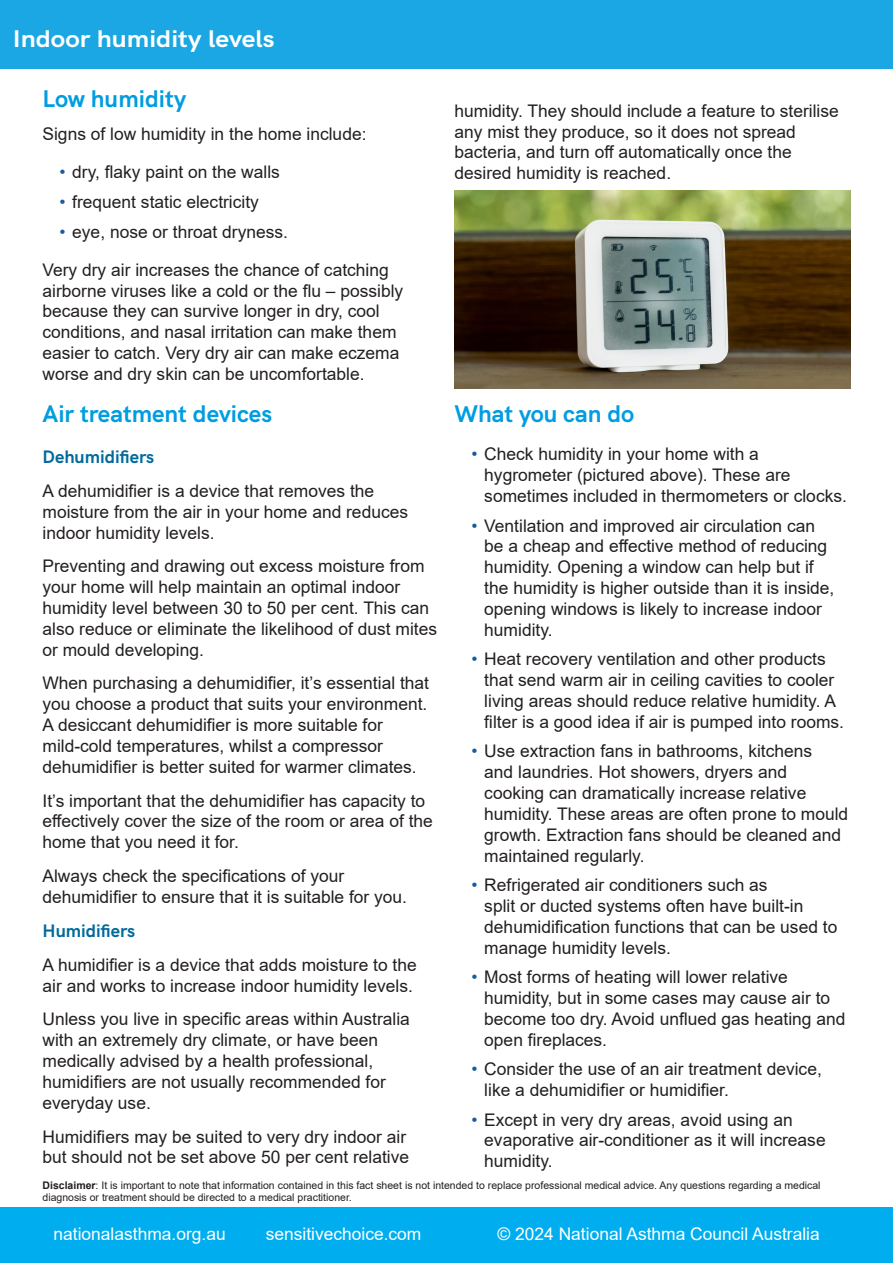
<style>
.page{position:relative;width:893px;height:1263px;background:#fff}
.page>*{position:absolute;margin:0;border:0;box-sizing:border-box;transform-origin:0 0}
.BLACK_body_text{font:700 24px "HK Grotesk";color:#009de0}
.t1{font:700 24px "HK Grotesk";color:#fff;scale:1.1 1}
.Subheading{font:700 24px "HK Grotesk";color:#009de0}
.BLACK_body_text-2{font:700 18px "HK Grotesk";color:#006a9b}
.BLACK_body_text-3{font:17.4px/20.9px "Arial";color:#231f20}
.t2{font:17.4px "Arial";color:#fff}
.t3{font:10.5px/12.6px "Arial";color:#231f20}
.s1{color:#175d9e}
.s2{font-weight:700}
</style>
<div class="page">
<div style="left:0;top:0;width:893px;height:69px;background:#1aa7e3"></div>
<div style="left:0;top:1208px;width:893px;height:55px;background:#00aeef"></div>
<img style="left:455px;top:190px;width:396px;height:198px">
<h1 class="t1" style="left:13px;top:20px;width:239px">Indoor humidity levels</h1>
<p class="Subheading" style="left:43px;top:80px;width:145px">Low humidity</p>
<p class="BLACK_body_text-3" style="left:43px;top:124px;width:325px">Signs of low humidity in the home include:</p>
<p class="BLACK_body_text-3" style="left:60px;top:162px;width:222px"><span class="s1">•</span> dry, flaky paint on the walls</p>
<p class="BLACK_body_text-3" style="left:60px;top:191px;width:201px"><span class="s1">•</span> frequent static electricity</p>
<p class="BLACK_body_text-3" style="left:60px;top:221px;width:230px"><span class="s1">•</span> eye, nose or throat dryness.</p>
<p class="BLACK_body_text-3" style="left:43px;top:259px;width:362px">Very dry air increases the chance of catching airborne viruses like a cold or the flu – possibly because they can survive longer in dry, cool conditions, and nasal irritation can make them easier to catch. Very dry air can make eczema worse and dry skin can be uncomfortable.</p>
<p class="BLACK_body_text" style="left:43px;top:395px;width:231px">Air treatment devices</p>
<p class="BLACK_body_text-2" style="left:43px;top:443px;width:113px">Dehumidifiers</p>
<p class="BLACK_body_text-3" style="left:43px;top:480px;width:367px">A dehumidifier is a device that removes the moisture from the air in your home and reduces indoor humidity levels.</p>
<p class="BLACK_body_text-3" style="left:43px;top:555px;width:396px">Preventing and drawing out excess moisture from your home will help maintain an optimal indoor humidity level between 30 to 50 per cent. This can also reduce or eliminate the likelihood of dust mites or mould developing.</p>
<p class="BLACK_body_text-3" style="left:43px;top:673px;width:388px">When purchasing a dehumidifier, it’s essential that you choose a product that suits your environment.<br>A desiccant dehumidifier is more suitable for mild-cold temperatures, whilst a compressor dehumidifier is better suited for warmer climates.</p>
<p class="BLACK_body_text-3" style="left:43px;top:790px;width:392px">It’s important that the dehumidifier has capacity to effectively cover the size of the room or area of the home that you need it for.</p>
<p class="BLACK_body_text-3" style="left:43px;top:865px;width:366px">Always check the specifications of your dehumidifier to ensure that it is suitable for you.</p>
<p class="BLACK_body_text-2" style="left:43px;top:917px;width:94px">Humidifiers</p>
<p class="BLACK_body_text-3" style="left:43px;top:954px;width:376px">A humidifier is a device that adds moisture to the air and works to increase indoor humidity levels.</p>
<p class="BLACK_body_text-3" style="left:43px;top:1009px;width:369px">Unless you live in specific areas within Australia with an extremely dry climate, or have been medically advised by a health professional, humidifiers are not usually recommended for everyday use.</p>
<p class="BLACK_body_text-3" style="left:43px;top:1126px;width:368px">Humidifiers may be suited to very dry indoor air but should not be set above 50 per cent relative</p>
<p class="t3" style="left:43px;top:1179px;width:780px"><span class="s2">Disclaimer</span>: It is important to note that information contained in this fact sheet is not intended to replace professional medical advice. Any questions regarding a medical diagnosis or treatment should be directed to a medical practitioner.</p>
<p class="BLACK_body_text-3" style="left:454px;top:100px;width:386px">humidity. They should include a feature to sterilise any mist they produce, so it does not spread bacteria, and turn off automatically once the desired humidity is reached.</p>
<p class="BLACK_body_text" style="left:454px;top:395px;width:181px">What you can do</p>
<p class="BLACK_body_text-3" style="left:484px;top:444px;width:364px;text-indent:-13px"><span class="s1">•</span> Check humidity in your home with a hygrometer (pictured above). These are sometimes included in thermometers or clocks.</p>
<p class="BLACK_body_text-3" style="left:484px;top:515px;width:352px;text-indent:-13px"><span class="s1">•</span> Ventilation and improved air circulation can be a cheap and effective method of reducing humidity. Opening a window can help but if the humidity is higher outside than it is inside, opening windows is likely to increase indoor humidity.</p>
<p class="BLACK_body_text-3" style="left:484px;top:649px;width:361px;text-indent:-13px"><span class="s1">•</span> Heat recovery ventilation and other products that send warm air in ceiling cavities to cooler living areas should reduce relative humidity. A filter is a good idea if air is pumped into rooms.</p>
<p class="BLACK_body_text-3" style="left:484px;top:741px;width:365px;text-indent:-13px"><span class="s1">•</span> Use extraction fans in bathrooms, kitchens<br>and laundries. Hot showers, dryers and cooking can dramatically increase relative humidity. These areas are often prone to mould growth. Extraction fans should be cleaned and maintained regularly.</p>
<p class="BLACK_body_text-3" style="left:484px;top:874px;width:355px;text-indent:-13px"><span class="s1">•</span> Refrigerated air conditioners such as<br>split or ducted systems often have built-in dehumidification functions that can be used to manage humidity levels.</p>
<p class="BLACK_body_text-3" style="left:484px;top:966px;width:363px;text-indent:-13px"><span class="s1">•</span> Most forms of heating will lower relative humidity, but in some cases may cause air to become too dry. Avoid unflued gas heating and open fireplaces.</p>
<p class="BLACK_body_text-3" style="left:484px;top:1058px;width:339px;text-indent:-13px"><span class="s1">•</span> Consider the use of an air treatment device, like a dehumidifier or humidifier.</p>
<p class="BLACK_body_text-3" style="left:484px;top:1109px;width:343px;text-indent:-13px"><span class="s1">•</span> Except in very dry areas, avoid using an evaporative air-conditioner as it will increase humidity.</p>
<p class="t2" style="left:54px;top:1222px;width:174px">nationalasthma.org.au</p>
<p class="t2" style="left:266px;top:1222px;width:157px">sensitivechoice.com</p>
<p class="t2" style="left:497px;top:1222px;width:324px">© 2024 National Asthma Council Australia</p>
</div>
